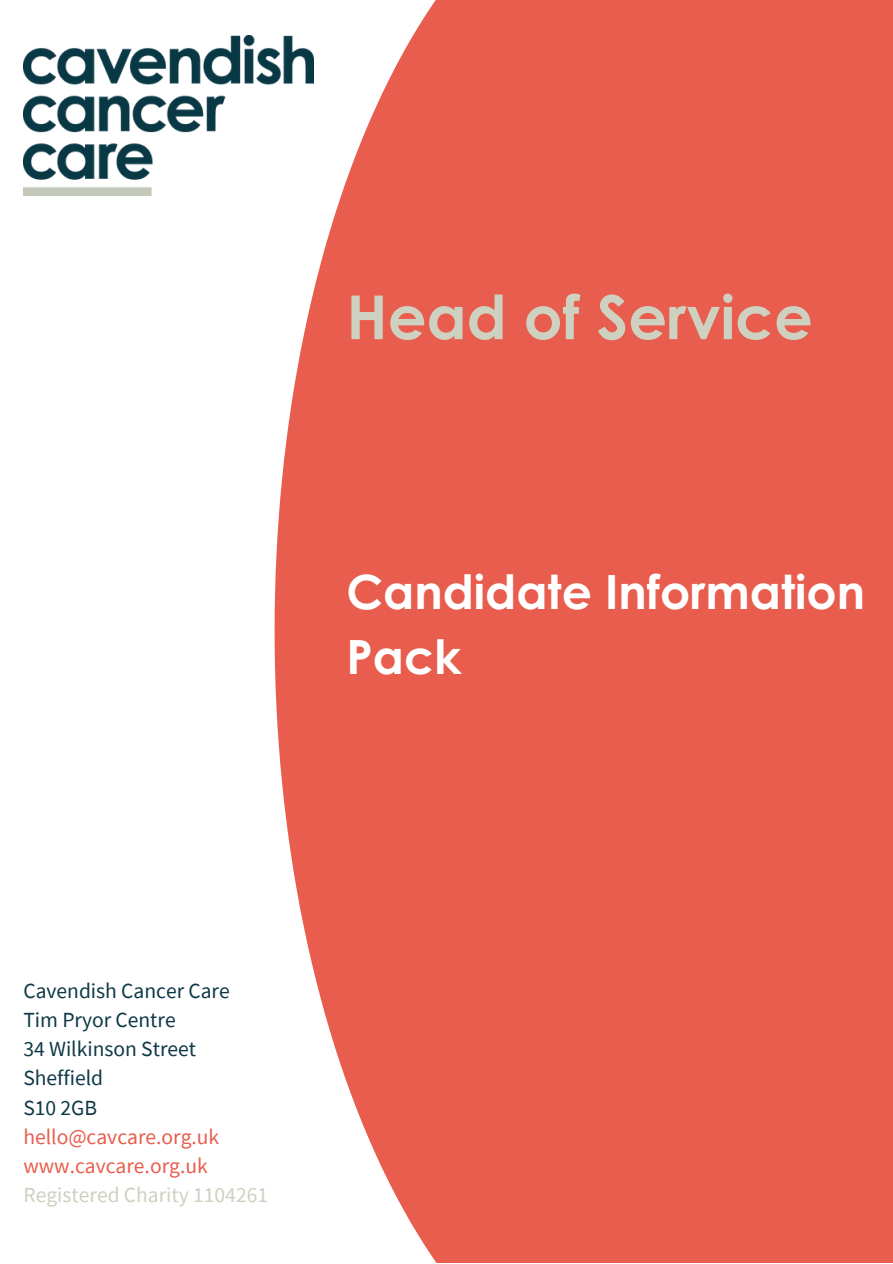
<style>
.page{position:relative;width:893px;height:1264px;background:#fff}
.page>*{position:absolute;margin:0;border:0;box-sizing:border-box;transform-origin:0 0}
.t1{font:700 60.75px "Cavendish Cancer Care";color:#ced0c0}
.t2{font:700 47.25px/65.2px "Cavendish Cancer Care";color:#fff}
.t3{font:21.6px "Source Sans Pro";color:#0e3846}
.t4{font:21.6px "Source Sans Pro";color:#e85d4d}
.t5{font:21.6px "Source Sans Pro";color:#ced0c0}
</style>
<div class="page">
<div style="left:274px;top:0;width:618px;height:1262px;background:#e85d4d"></div>
<img style="left:23px;top:35px;width:290px;height:160px">
<p class="t1" style="left:346px;top:294px;width:468px">Head of Service</p>
<p class="t2" style="left:346px;top:565px;width:520px">Candidate Information<br>Pack</p>
<p class="t3" style="left:23px;top:976px;width:208px">Cavendish Cancer Care</p>
<p class="t3" style="left:23px;top:1005px;width:154px">Tim Pryor Centre</p>
<p class="t3" style="left:23px;top:1034px;width:174px">34 Wilkinson Street</p>
<p class="t3" style="left:23px;top:1064px;width:81px">Sheffield</p>
<p class="t3" style="left:23px;top:1093px;width:75px">S10 2GB</p>
<p class="t4" style="left:23px;top:1122px;width:197px">hello@cavcare.org.uk</p>
<p class="t4" style="left:23px;top:1151px;width:186px">www.cavcare.org.uk</p>
<p class="t5" style="left:24px;top:1180px;width:246px">Registered Charity 1104261</p>
</div>
